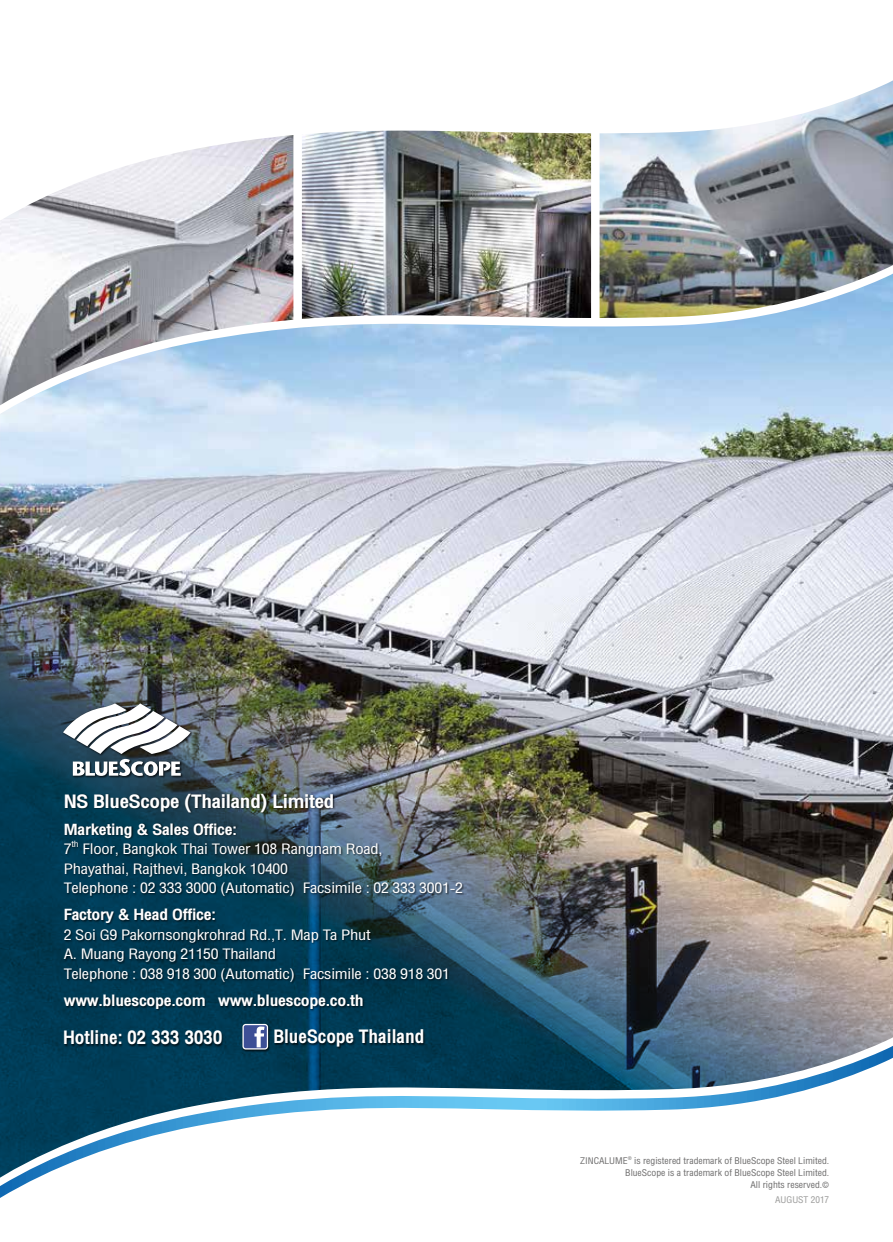
<style>
.page{position:relative;width:893px;height:1242px;background:#fff}
.page>*{position:absolute;margin:0;border:0;box-sizing:border-box;transform-origin:0 0}
.t1{font:700 condensed 27px "DB Heavent";color:#fff}
.t2{font:700 condensed 27px "DB Heavent";color:#fff;scale:1.1 1}
.t3{font:700 condensed 22.5px "DB Heavent";letter-spacing:-.01em;color:#fff;scale:1.1 1}
.t4{font:condensed 21px/19.5px "DB Heavent";letter-spacing:-.01em;color:#fff;scale:1.1 1}
.t5{font:condensed 13.5px/12px "DB Heavent";color:#706f6f;text-align:right}
.t6{font:condensed 13.5px "DB Heavent";color:#9d9d9c}
</style>
<div class="page">
<img style="left:0;top:424px;width:893px;height:465px">
<img style="left:0;top:889px;width:893px;height:156px">
<svg style="left:0;top:1045px;width:893px;height:153px"></svg>
<svg style="left:0;top:130px;width:893px;height:294px;background:#bbd7f0"></svg>
<img style="left:600px;top:80px;width:293px;height:238px">
<img style="left:302px;top:131px;width:289px;height:188px">
<img style="left:0;top:135px;width:293px;height:270px">
<img style="left:61px;top:701px;width:133px;height:79px">
<svg style="left:63px;top:703px;width:128px;height:73px"></svg>
<img style="left:61px;top:785px;width:406px;height:272px">
<svg style="left:242px;top:1024px;width:26px;height:25px"></svg>
<div style="left:244px;top:1025px;width:23px;height:23px;background:#3d4f96;border-radius:2px"></div>
<svg style="left:254px;top:1026px;width:11px;height:21px"></svg>
<p class="t2" style="left:64px;top:786px;width:248px">NS BlueScope (Thailand) Limited</p>
<p class="t3" style="left:64px;top:816px;width:159px">Marketing &amp; Sales Office:</p>
<p class="t4" style="left:64px;top:840px;width:364px">7<sup>th</sup> Floor, Bangkok Thai Tower 108 Rangnam Road,<br>Phayathai, Rajthevi, Bangkok 10400<br>Telephone : 02 333 3000 (Automatic) Facsimile : 02 333 3001-2</p>
<p class="t3" style="left:64px;top:902px;width:140px">Factory &amp; Head Office:</p>
<p class="t4" style="left:64px;top:925px;width:353px">2 Soi G9 Pakornsongkrohrad Rd.,T. Map Ta Phut<br>A. Muang Rayong 21150 Thailand<br>Telephone : 038 918 300 (Automatic) Facsimile : 038 918 301</p>
<p class="t3" style="left:64px;top:987px;width:274px">www.bluescope.com www.bluescope.co.th</p>
<p class="t1" style="left:63px;top:1022px;width:161px">Hotline: 02 333 3030</p>
<p class="t1" style="left:273px;top:1021px;width:152px">BlueScope Thailand</p>
<p class="t5" style="left:580px;top:1155px;width:251px">ZINCALUME<sup>®</sup> is registered trademark of BlueScope Steel Limited.<br>BlueScope is a trademark of BlueScope Steel Limited.<br>All rights reserved.©</p>
<p class="t6" style="left:775px;top:1192px;width:56px">AUGUST 2017</p>
</div>
